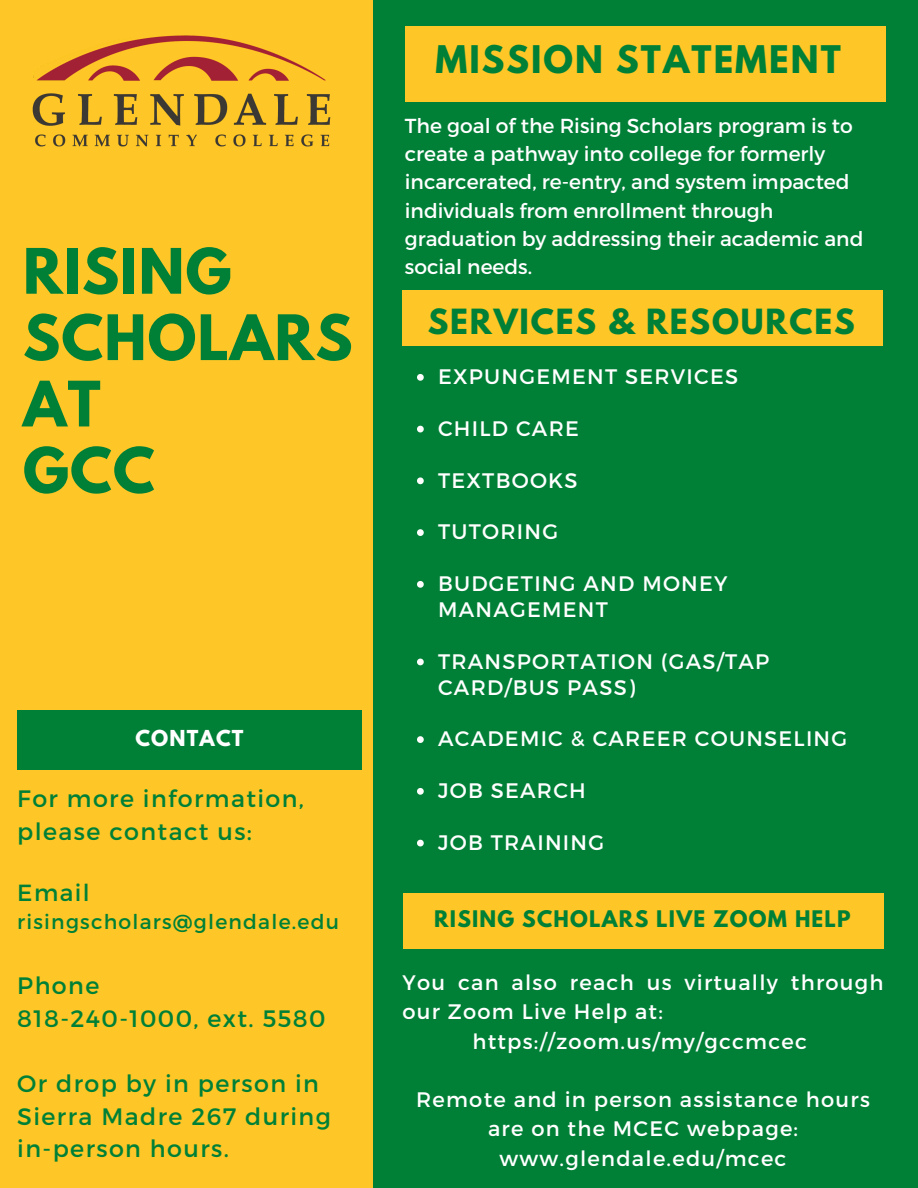
<style>
.page{position:relative;width:918px;height:1188px;background:#fec626}
.page>*{position:absolute;margin:0;border:0;box-sizing:border-box;transform-origin:0 0}
.t1{font:700 55.5px/66.3px "League Spartan";letter-spacing:.02em;color:#008037}
.t2{font:700 33.75px "League Spartan";letter-spacing:.06em;color:#008037}
.t3{font:700 30.75px "League Spartan";letter-spacing:.06em;color:#008037}
.t4{font:23.7px/32.7px "Montserrat";letter-spacing:.06em;color:#008037}
.t5{font:23.4px "Montserrat";letter-spacing:.06em;color:#008037}
.t6{font:21px/29.2px "Montserrat";letter-spacing:.06em;color:#fff}
.t7{font:20.4px "Montserrat";letter-spacing:.06em;color:#008037}
.t8{font:20.25px/28.2px "Montserrat";color:#fff}
.t9{font:700 20.25px "League Spartan";letter-spacing:.06em;color:#008037}
.t10{font:700 19.5px "League Spartan";letter-spacing:.06em;color:#fff}
</style>
<div class="page">
<div style="left:373px;top:0;width:545px;height:1188px;background:#008037"></div>
<div style="left:17px;top:710px;width:345px;height:60px;background:#008037"></div>
<div style="left:405px;top:26px;width:480px;height:76px;background:#fec626"></div>
<svg style="left:417px;top:374px;width:7px;height:7px"></svg>
<svg style="left:417px;top:426px;width:7px;height:6px"></svg>
<svg style="left:417px;top:477px;width:7px;height:7px"></svg>
<svg style="left:417px;top:529px;width:7px;height:7px"></svg>
<svg style="left:417px;top:581px;width:7px;height:7px"></svg>
<svg style="left:417px;top:659px;width:7px;height:6px"></svg>
<svg style="left:417px;top:736px;width:7px;height:7px"></svg>
<svg style="left:417px;top:788px;width:7px;height:7px"></svg>
<svg style="left:417px;top:840px;width:7px;height:6px"></svg>
<div style="left:402px;top:290px;width:481px;height:55px;background:#fec626"></div>
<div style="left:404px;top:893px;width:480px;height:55px;background:#fec626"></div>
<img style="left:32px;top:35px;width:299px;height:112px">
<p class="t1" style="left:23px;top:245px;width:331px">RISING<br>SCHOLARS</p>
<p class="t1" style="left:23px;top:378px;width:79px">AT</p>
<p class="t1" style="left:23px;top:444px;width:133px">GCC</p>
<p class="t10" style="left:135px;top:728px;width:110px">CONTACT</p>
<p class="t4" style="left:17px;top:781px;width:288px">For more information, please contact us:</p>
<p class="t5" style="left:17px;top:877px;width:74px">Email</p>
<p class="t7" style="left:17px;top:908px;width:323px">risingscholars@glendale.edu</p>
<p class="t4" style="left:17px;top:968px;width:84px">Phone</p>
<p class="t4" style="left:17px;top:1001px;width:310px">818-240-1000, ext. 5580</p>
<p class="t4" style="left:17px;top:1066px;width:315px">Or drop by in person in<br>Sierra Madre 267 during in-person hours.</p>
<p class="t2" style="left:435px;top:42px;width:407px">MISSION STATEMENT</p>
<p class="t8" style="left:405px;top:111px;width:460px">The goal of the Rising Scholars program is to create a pathway into college for formerly incarcerated, re-entry, and system impacted individuals from enrollment through graduation by addressing their academic and social needs.</p>
<p class="t3" style="left:428px;top:306px;width:429px">SERVICES &amp; RESOURCES</p>
<p class="t6" style="left:438px;top:361px;width:302px">EXPUNGEMENT SERVICES</p>
<p class="t6" style="left:438px;top:413px;width:142px">CHILD CARE</p>
<p class="t6" style="left:438px;top:464px;width:141px">TEXTBOOKS</p>
<p class="t6" style="left:438px;top:516px;width:122px">TUTORING</p>
<p class="t6" style="left:438px;top:570px;width:291px;line-height:25.8px">BUDGETING AND MONEY<br>MANAGEMENT</p>
<p class="t6" style="left:438px;top:647px;width:333px;line-height:25.8px">TRANSPORTATION (GAS/TAP<br>CARD/BUS PASS)</p>
<p class="t6" style="left:438px;top:723px;width:411px">ACADEMIC &amp; CAREER COUNSELING</p>
<p class="t6" style="left:438px;top:775px;width:149px">JOB SEARCH</p>
<p class="t6" style="left:438px;top:827px;width:168px">JOB TRAINING</p>
<p class="t9" style="left:434px;top:909px;width:418px">RISING SCHOLARS LIVE ZOOM HELP</p>
<p class="t6" style="left:402px;top:967px;width:483px">You can also reach us virtually through our Zoom Live Help at:</p>
<p class="t6" style="left:472px;top:1025px;width:336px">https://zoom.us/my/gccmcec</p>
<p class="t6" style="left:416px;top:1084px;width:455px;text-align:center">Remote and in person assistance hours are on the MCEC webpage: www.glendale.edu/mcec</p>
</div>
